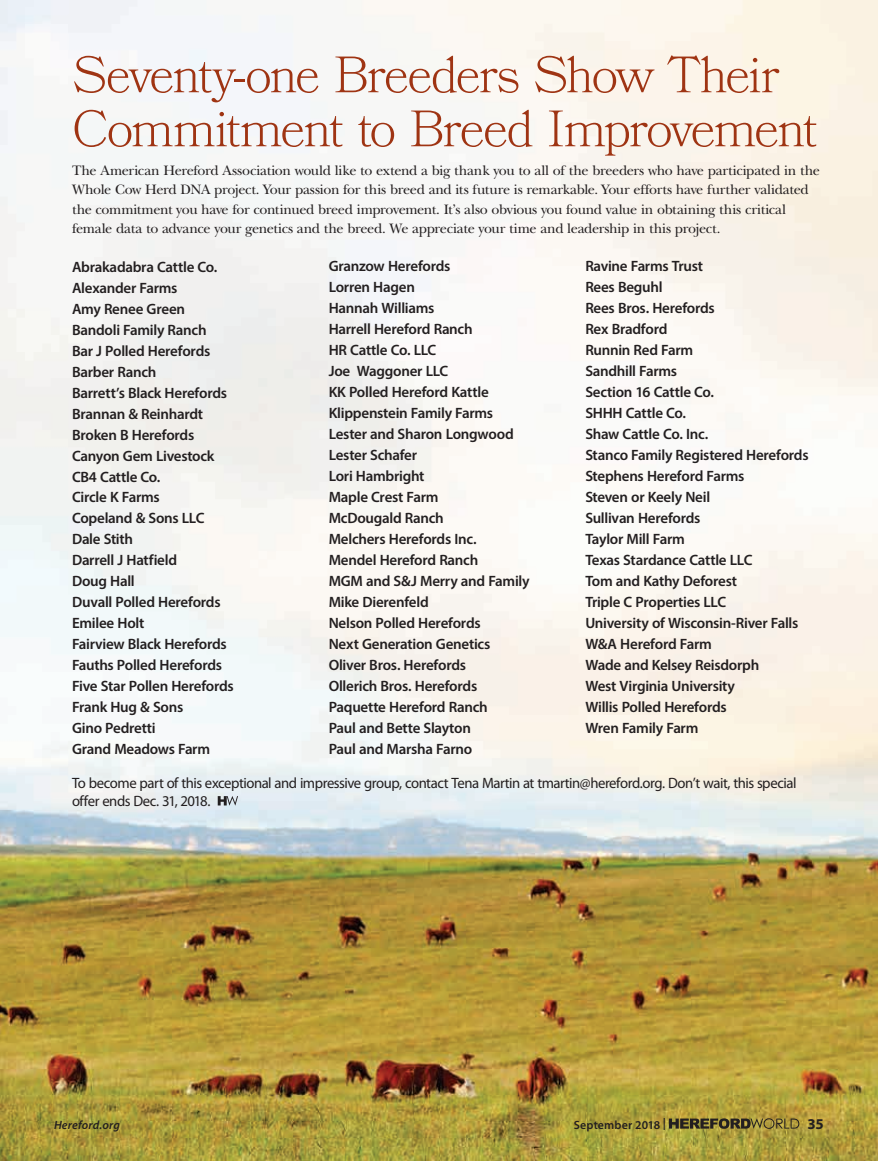
<style>
.page{position:relative;width:878px;height:1161px;background:#fff}
.page>*{position:absolute;margin:0;border:0;box-sizing:border-box;transform-origin:0 0}
.t1{font:300 51px/54px "Bookmania";letter-spacing:-.045em;color:#9f3413}
.t2{font:600 15px/21px "Myriad Pro";letter-spacing:-.02em;color:#231f20}
.t3{font:15px/18px "Myriad Pro";letter-spacing:-.035em;color:#231f20}
.t4{font:700 15px "Myriad Pro";color:#231f20}
.t5{font:14.25px/19.5px "New Baskerville";letter-spacing:-.025em;color:#231f20}
.t6{font:600 12px "Myriad Pro";letter-spacing:.01em;color:#231f20}
.t7{font:italic 600 12px "Myriad Pro";letter-spacing:.015em;color:#231f20}
</style>
<div class="page">
<img style="left:0;top:0;width:878px;height:1161px">
<svg style="left:218px;top:796px;width:20px;height:9px"></svg>
<svg style="left:668px;top:1118px;width:131px;height:11px"></svg>
<h1 class="t1" style="left:72px;top:48px;width:747px">Seventy-one Breeders Show Their<br>Commitment to Breed Improvement</h1>
<p class="t5" style="left:72px;top:160px;width:749px">The American Hereford Association would like to extend a big thank you to all of the breeders who have participated in the Whole Cow Herd DNA project. Your passion for this breed and its future is remarkable. Your efforts have further validated the commitment you have for continued breed improvement. It’s also obvious you found value in obtaining this critical female data to advance your genetics and the breed. We appreciate your time and leadership in this project.</p>
<p class="t2" style="left:72px;top:256px;width:163px">Abrakadabra Cattle Co.<br>Alexander Farms<br>Amy Renee Green<br>Bandoli Family Ranch<br>Bar J Polled Herefords<br>Barber Ranch<br>Barrett’s Black Herefords<br>Brannan &amp; Reinhardt<br>Broken B Herefords<br>Canyon Gem Livestock<br>CB4 Cattle Co.<br>Circle K Farms<br>Copeland &amp; Sons LLC<br>Dale Stith<br>Darrell J Hatfield<br>Doug Hall<br>Duvall Polled Herefords<br>Emilee Holt<br>Fairview Black Herefords<br>Fauths Polled Herefords<br>Five Star Pollen Herefords<br>Frank Hug &amp; Sons<br>Gino Pedretti<br>Grand Meadows Farm</p>
<p class="t2" style="left:328px;top:256px;width:202px">Granzow Herefords<br>Lorren Hagen<br>Hannah Williams<br>Harrell Hereford Ranch<br>HR Cattle Co. LLC<br>Joe Waggoner LLC<br>KK Polled Hereford Kattle<br>Klippenstein Family Farms<br>Lester and Sharon Longwood<br>Lester Schafer<br>Lori Hambright<br>Maple Crest Farm<br>McDougald Ranch<br>Melchers Herefords Inc.<br>Mendel Hereford Ranch<br>MGM and S&amp;J Merry and Family<br>Mike Dierenfeld<br>Nelson Polled Herefords<br>Next Generation Genetics<br>Oliver Bros. Herefords<br>Ollerich Bros. Herefords<br>Paquette Hereford Ranch<br>Paul and Bette Slayton<br>Paul and Marsha Farno</p>
<p class="t2" style="left:585px;top:256px;width:225px">Ravine Farms Trust<br>Rees Beguhl<br>Rees Bros. Herefords<br>Rex Bradford<br>Runnin Red Farm<br>Sandhill Farms<br>Section 16 Cattle Co.<br>SHHH Cattle Co.<br>Shaw Cattle Co. Inc.<br>Stanco Family Registered Herefords<br>Stephens Hereford Farms<br>Steven or Keely Neil<br>Sullivan Herefords<br>Taylor Mill Farm<br>Texas Stardance Cattle LLC<br>Tom and Kathy Deforest<br>Triple C Properties LLC<br>University of Wisconsin-River Falls<br>W&amp;A Hereford Farm<br>Wade and Kelsey Reisdorph<br>West Virginia University<br>Willis Polled Herefords<br>Wren Family Farm</p>
<p class="t3" style="left:72px;top:774px;width:726px">To become part of this exceptional and impressive group, contact Tena Martin at tmartin@hereford.org. Don’t wait, this special offer ends Dec. 31, 2018.</p>
<p class="t7" style="left:54px;top:1117px;width:67px">Hereford.org</p>
<p class="t6" style="left:573px;top:1117px;width:94px">September 2018 |</p>
<p class="t4" style="left:807px;top:1115px;width:18px">35</p>
</div>
